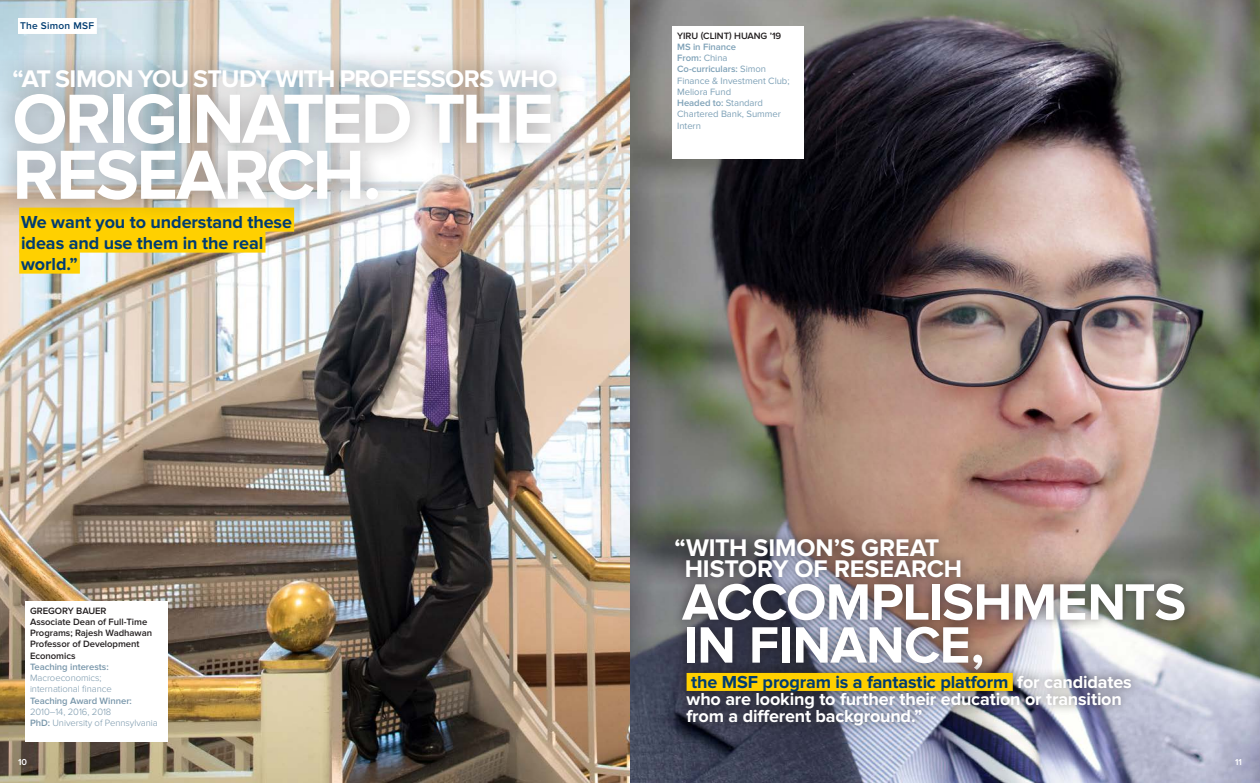
<style>
.page{position:relative;width:1260px;height:783px;background:#fff}
.page>*{position:absolute;margin:0;border:0;box-sizing:border-box;transform-origin:0 0}
.t1{font:700 72px/56px "Proxima Nova";letter-spacing:-.035em;color:#fff}
.t2{font:700 53px/43px "Proxima Nova";letter-spacing:-.015em;color:#fff}
.t3{font:700 25px/21px "Proxima Nova";letter-spacing:-.02em;color:#fff}
.t4{font:700 18px/17px "Proxima Nova";letter-spacing:-.01em;color:#fff}
.t5{font:700 18px/21px "Proxima Nova";letter-spacing:-.005em;color:#003c71}
.t6{font:600 10.1px "Proxima Nova";letter-spacing:.025em;color:#003c71}
.t7{font:9.5px/11.2px "Proxima Nova";letter-spacing:-.005em;color:#7ea1b7}
.t8{font:600 9.5px/11.2px "Proxima Nova";letter-spacing:-.005em;color:#231f20}
.t9{font:300 9.5px/11.2px "Proxima Nova";letter-spacing:-.005em;color:#7997ab}
.t10{font:600 9.5px "Proxima Nova";letter-spacing:-.005em;color:#7997ab}
.t11{font:600 9px "Proxima Nova";color:#fff}
.s1{font-weight:600}
.s2{color:#003c71}
</style>
<div class="page">
<img style="left:0;top:0;width:630px;height:783px">
<img style="left:631px;top:0;width:629px;height:783px">
<div style="left:19px;top:208px;width:275px;height:24px;background:#ffd000"></div>
<div style="left:19px;top:229px;width:246px;height:24px;background:#ffd000"></div>
<div style="left:19px;top:250px;width:61px;height:24px;background:#ffd000"></div>
<div style="left:25px;top:601px;width:143px;height:141px;background:#fff"></div>
<div style="left:0;top:0;width:213px;height:165px;background:#231f20;opacity:.75"></div>
<div style="left:18px;top:18px;width:79px;height:16px;background:#fff"></div>
<div style="left:672px;top:26px;width:132px;height:132px;background:#fff"></div>
<div style="left:665px;top:527px;width:530px;height:153px;background:#231f20;opacity:.67"></div>
<div style="left:0;top:48px;width:578px;height:173px;background:#231f20;opacity:.45"></div>
<div style="left:675px;top:662px;width:467px;height:74px;background:#231f20;opacity:.75"></div>
<div style="left:687px;top:673px;width:326px;height:18px;background:#ffd000"></div>
<p class="t6" style="left:20px;top:20px;width:76px">The Simon MSF</p>
<h3 class="t3" style="left:12px;top:68px;width:547px">“AT SIMON YOU STUDY WITH PROFESSORS WHO</h3>
<h1 class="t1" style="left:12px;top:92px;width:543px">ORIGINATED THE<br>RESEARCH.</h1>
<p class="t5" style="left:21px;top:211px;width:272px">We want you to understand these ideas and use them in the real world.”</p>
<p class="t8" style="left:30px;top:605px;width:124px">GREGORY BAUER<br>Associate Dean of Full-Time<br>Programs; Rajesh Wadhawan<br>Professor of Development<br>Economics</p>
<p class="t10" style="left:30px;top:661px;width:80px">Teaching interests:</p>
<p class="t9" style="left:30px;top:672px;width:83px">Macroeconomics; international finance</p>
<p class="t10" style="left:30px;top:695px;width:103px">Teaching Award Winner:</p>
<p class="t9" style="left:30px;top:706px;width:129px">2010–14, 2016, 2018<br><span class="s1">PhD:</span> University of Pennsylvania</p>
<p class="t8" style="left:677px;top:30px;width:106px">YIRU (CLINT) HUANG ’19</p>
<p class="t7" style="left:677px;top:41px;width:114px"><span class="s1">MS in Finance<br>From:</span> China<br><span class="s1">Co-curriculars:</span> Simon<br>Finance &amp; Investment Club;<br>Meliora Fund<br><span class="s1">Headed to:</span> Standard<br>Chartered Bank, Summer<br>Intern</p>
<h3 class="t3" style="left:685px;top:537px;width:279px;text-indent:-10px">“WITH SIMON’S GREAT<br>HISTORY OF RESEARCH</h3>
<h2 class="t2" style="left:682px;top:582px;width:505px">ACCOMPLISHMENTS<br>IN FINANCE,</h2>
<p class="t4" style="left:687px;top:674px;width:447px"><span class="s2">the MSF program is a fantastic platform</span> for candidates who are looking to further their education or transition from a different background.”</p>
<p class="t11" style="left:18px;top:757px;width:10px">10</p>
<p class="t11" style="left:1235px;top:757px;width:8px">11</p>
</div>
